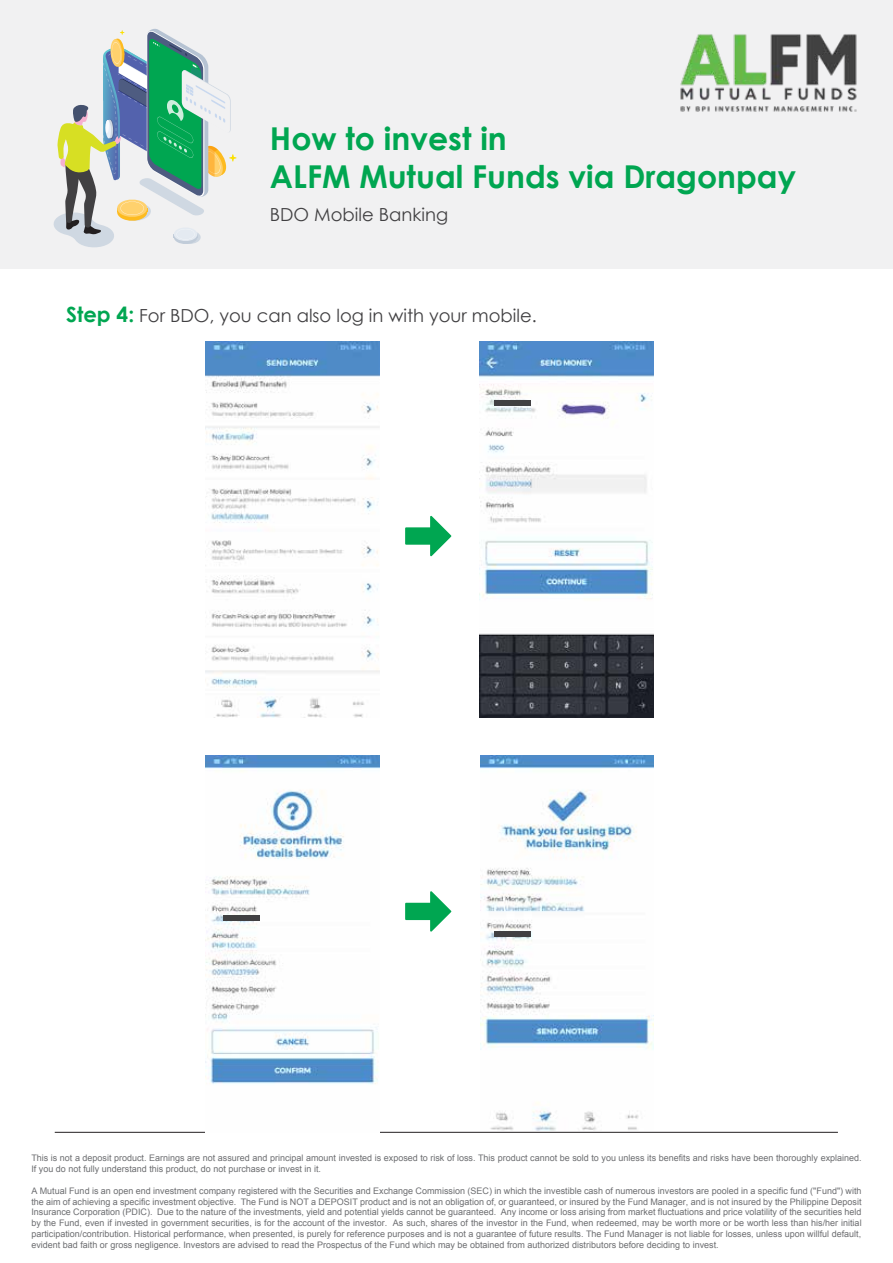
<style>
.page{position:relative;width:893px;height:1263px;background:#fff}
.page>*{position:absolute;margin:0;border:0;box-sizing:border-box;transform-origin:0 0}
.t1{font:700 31.5px/37.8px "Century Gothic";color:#00a651}
.t2{font:18px "Century Gothic";color:#414042}
.t3{font:9px/10.8px "Arial";color:#6d6e71}
.s1{font-weight:700;font-size:21px;color:#00a651}
</style>
<div class="page">
<svg style="left:405px;top:516px;width:46px;height:40px"></svg>
<svg style="left:405px;top:891px;width:46px;height:41px"></svg>
<div style="left:0;top:0;width:893px;height:268px;background:#f1f1f2"></div>
<hr style="left:55px;top:1132px;width:783px;height:1px;background:#231f20">
<img style="left:680px;top:34px;width:177px;height:78px">
<svg style="left:53px;top:29px;width:184px;height:219px"></svg>
<img style="left:206px;top:341px;width:173px;height:376px">
<img style="left:480px;top:341px;width:174px;height:377px">
<img style="left:205px;top:756px;width:174px;height:328px">
<img style="left:480px;top:756px;width:173px;height:374px">
<div style="left:223px;top:915px;width:36px;height:6px;background:#414042"></div>
<div style="left:494px;top:931px;width:36px;height:6px;background:#414042"></div>
<div style="left:495px;top:400px;width:36px;height:6px;background:#414042"></div>
<h1 class="t1" style="left:270px;top:119px;width:528px">How to invest in<br>ALFM Mutual Funds via Dragonpay</h1>
<h2 class="t2" style="left:270px;top:202px;width:180px">BDO Mobile Banking</h2>
<h2 class="t2" style="left:66px;top:303px;width:472px"><span class="s1">Step 4:</span> For BDO, you can also log in with your mobile.</h2>
<p class="t3" style="left:31px;top:1153px;width:832px">This is not a deposit product. Earnings are not assured and principal amount invested is exposed to risk of loss. This product cannot be sold to you unless its benefits and risks have been thoroughly explained.<br>If you do not fully understand this product, do not purchase or invest in it.</p>
<p class="t3" style="left:31px;top:1185px;width:832px;text-align:justify">A Mutual Fund is an open end investment company registered with the Securities and Exchange Commission (SEC) in which the investible cash of numerous investors are pooled in a specific fund ("Fund") with the aim of achieving a specific investment objective. The Fund is NOT a DEPOSIT product and is not an obligation of, or guaranteed, or insured by the Fund Manager, and is not insured by the Philippine Deposit Insurance Corporation (PDIC). Due to the nature of the investments, yield and potential yields cannot be guaranteed. Any income or loss arising from market fluctuations and price volatility of the securities held by the Fund, even if invested in government securities, is for the account of the investor. As such, shares of the investor in the Fund, when redeemed, may be worth more or be worth less than his/her initial participation/contribution. Historical performance, when presented, is purely for reference purposes and is not a guarantee of future results. The Fund Manager is not liable for losses, unless upon willful default, evident bad faith or gross negligence. Investors are advised to read the Prospectus of the Fund which may be obtained from authorized distributors before deciding to invest.</p>
</div>
